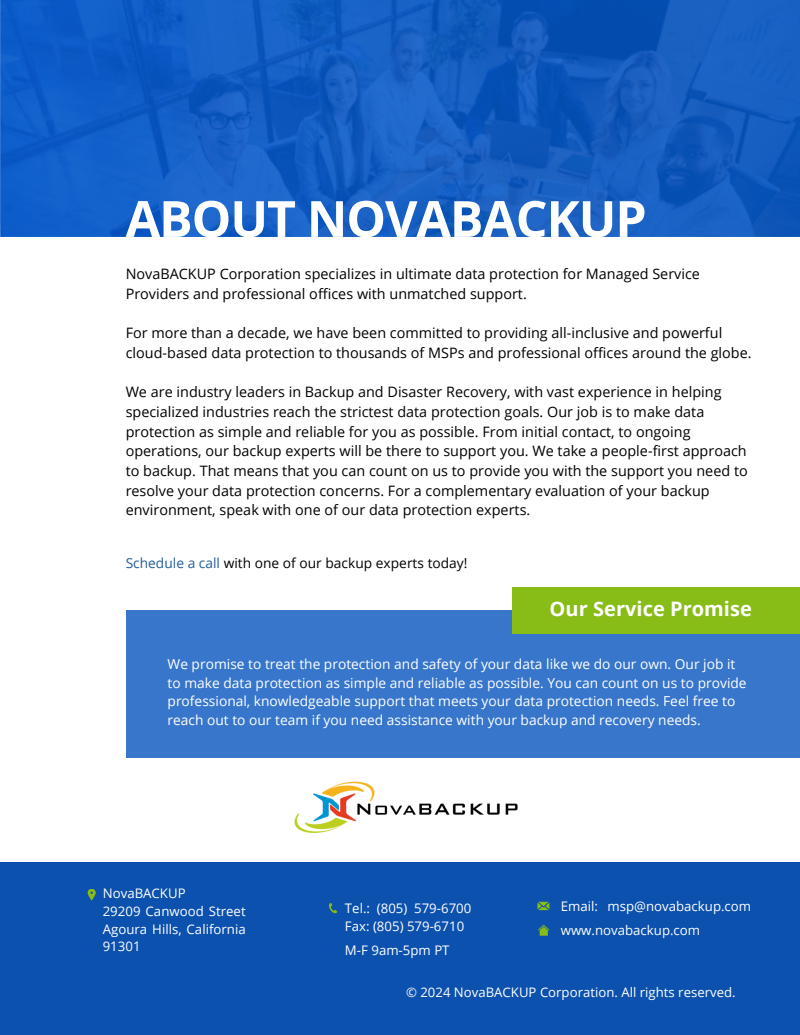
<style>
.page{position:relative;width:800px;height:1035px;background:#fff}
.page>*{position:absolute;margin:0;border:0;box-sizing:border-box;transform-origin:0 0}
.t1{font:700 50px "Open Sans";letter-spacing:-.02em;color:#fff}
.t2{font:700 20px "Open Sans";color:#fff}
.t3{font:14.38px/19.7px "Open Sans";color:#000}
.t4{font:13.75px/18.8px "Open Sans";color:#fff}
.t5{font:13.75px "Open Sans";color:#000}
.t6{font:13.19px/17.8px "Open Sans";color:#fff}
.t7{font:13.12px "Open Sans";color:#fff}
.s1{color:#1f5e9e}
</style>
<div class="page">
<div style="left:0;top:862px;width:800px;height:173px;background:#0c51ae"></div>
<div style="left:126px;top:611px;width:674px;height:147px;background:#3876cc"></div>
<div style="left:512px;top:588px;width:288px;height:45px;background:#88bc17"></div>
<svg style="left:88px;top:889px;width:8px;height:12px"></svg>
<svg style="left:329px;top:903px;width:8px;height:10px"></svg>
<svg style="left:0;top:0;width:800px;height:237px;background:#135dc2"></svg>
<svg style="left:537px;top:902px;width:12px;height:8px"></svg>
<svg style="left:538px;top:925px;width:11px;height:11px"></svg>
<img style="left:294px;top:781px;width:224px;height:52px">
<h1 class="t1" style="left:126px;top:184px;width:522px">ABOUT NOVABACKUP</h1>
<p class="t3" style="left:126px;top:264px;width:576px">NovaBACKUP Corporation specializes in ultimate data protection for Managed Service<br>Providers and professional offices with unmatched support.</p>
<p class="t3" style="left:126px;top:323px;width:627px">For more than a decade, we have been committed to providing all-inclusive and powerful cloud-based data protection to thousands of MSPs and professional offices around the globe.</p>
<p class="t3" style="left:126px;top:382px;width:623px">We are industry leaders in Backup and Disaster Recovery, with vast experience in helping specialized industries reach the strictest data protection goals. Our job is to make data protection as simple and reliable for you as possible. From initial contact, to ongoing operations, our backup experts will be there to support you. We take a people-first approach to backup. That means that you can count on us to provide you with the support you need to resolve your data protection concerns. For a complementary evaluation of your backup environment, speak with one of our data protection experts.</p>
<p class="t5" style="left:126px;top:553px;width:343px"><span class="s1">Schedule a call</span> with one of our backup experts today!</p>
<h2 class="t2" style="left:549px;top:595px;width:204px">Our Service Promise</h2>
<p class="t4" style="left:168px;top:654px;width:580px">We promise to treat the protection and safety of your data like we do our own. Our job it to make data protection as simple and reliable as possible. You can count on us to provide professional, knowledgeable support that meets your data protection needs. Feel free to reach out to our team if you need assistance with your backup and recovery needs.</p>
<p class="t6" style="left:103px;top:884px;width:144px">NovaBACKUP<br>29209 Canwood Street<br>Agoura Hills, California<br>91301</p>
<p class="t6" style="left:345px;top:899px;width:128px">Tel.: (805) 579-6700<br>Fax: (805) 579-6710</p>
<p class="t6" style="left:345px;top:941px;width:106px">M-F 9am-5pm PT</p>
<p class="t6" style="left:561px;top:894px;width:192px;line-height:24.4px">Email: msp@novabackup.com www.novabackup.com</p>
<p class="t7" style="left:406px;top:983px;width:331px">© 2024 NovaBACKUP Corporation. All rights reserved.</p>
</div>
